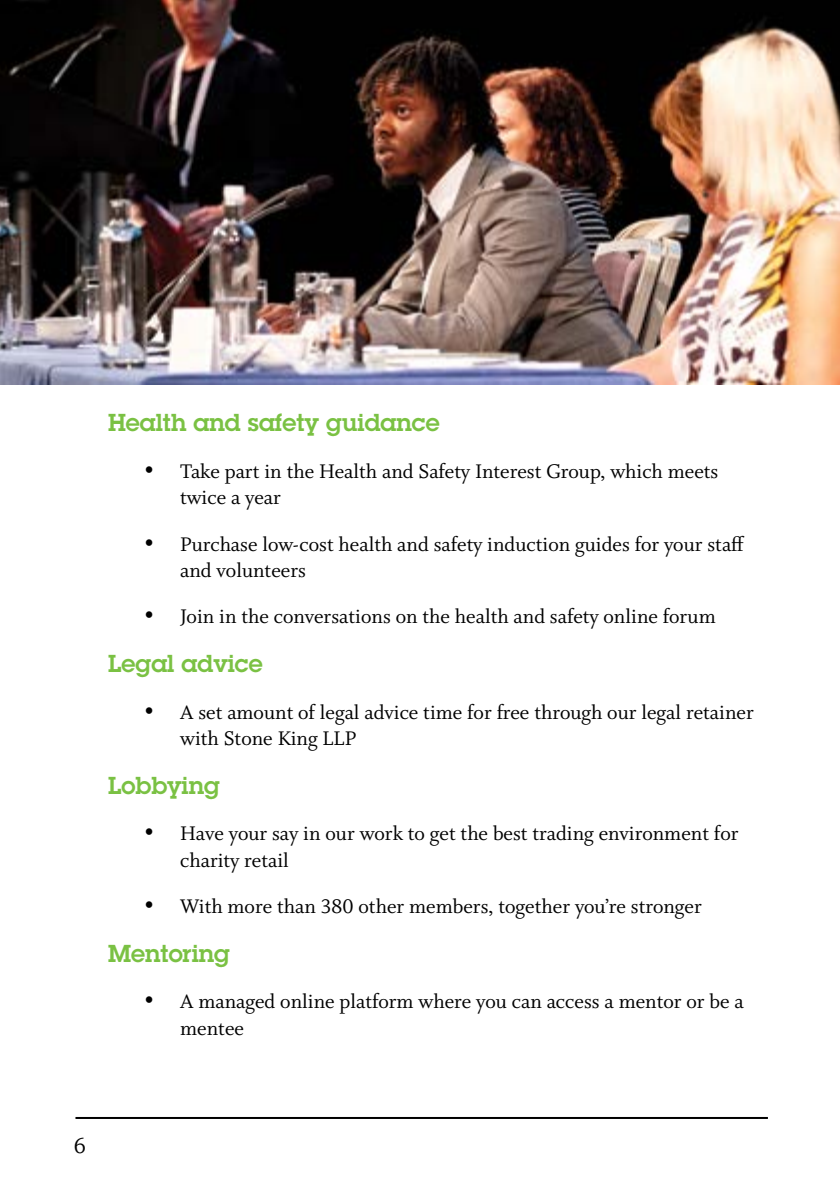
<style>
.page{position:relative;width:840px;height:1191px;background:#fff}
.page>*{position:absolute;margin:0;border:0;box-sizing:border-box;transform-origin:0 0}
.t1{font:600 24px "Lubalin Graph Std";color:#7ac143}
.t2{font:24px "Whitman";color:#000}
.t3{font:22px/26.4px "Whitman";color:#000}
</style>
<div class="page">
<hr style="left:75px;top:1117px;width:692px;height:2px;background:#000">
<img style="left:0;top:0;width:839px;height:385px">
<p class="t1" style="left:108px;top:407px;width:333px">Health and safety guidance</p>
<p class="t3" style="left:180px;top:458px;width:539px;text-indent:-36px">• Take part in the Health and Safety Interest Group, which meets twice a year</p>
<p class="t3" style="left:180px;top:531px;width:565px;text-indent:-36px">• Purchase low-cost health and safety induction guides for your staff and volunteers</p>
<p class="t3" style="left:144px;top:604px;width:572px">• Join in the conversations on the health and safety online forum</p>
<p class="t1" style="left:108px;top:648px;width:156px">Legal advice</p>
<p class="t3" style="left:180px;top:699px;width:575px;text-indent:-36px">• A set amount of legal advice time for free through our legal retainer with Stone King LLP</p>
<p class="t1" style="left:108px;top:769px;width:113px">Lobbying</p>
<p class="t3" style="left:180px;top:820px;width:559px;text-indent:-36px">• Have your say in our work to get the best trading environment for charity retail</p>
<p class="t3" style="left:144px;top:893px;width:559px">• With more than 380 other members, together you’re stronger</p>
<p class="t1" style="left:108px;top:937px;width:123px">Mentoring</p>
<p class="t3" style="left:180px;top:988px;width:564px;text-indent:-36px">• A managed online platform where you can access a mentor or be a mentee</p>
<p class="t2" style="left:74px;top:1132px;width:14px">6</p>
</div>
